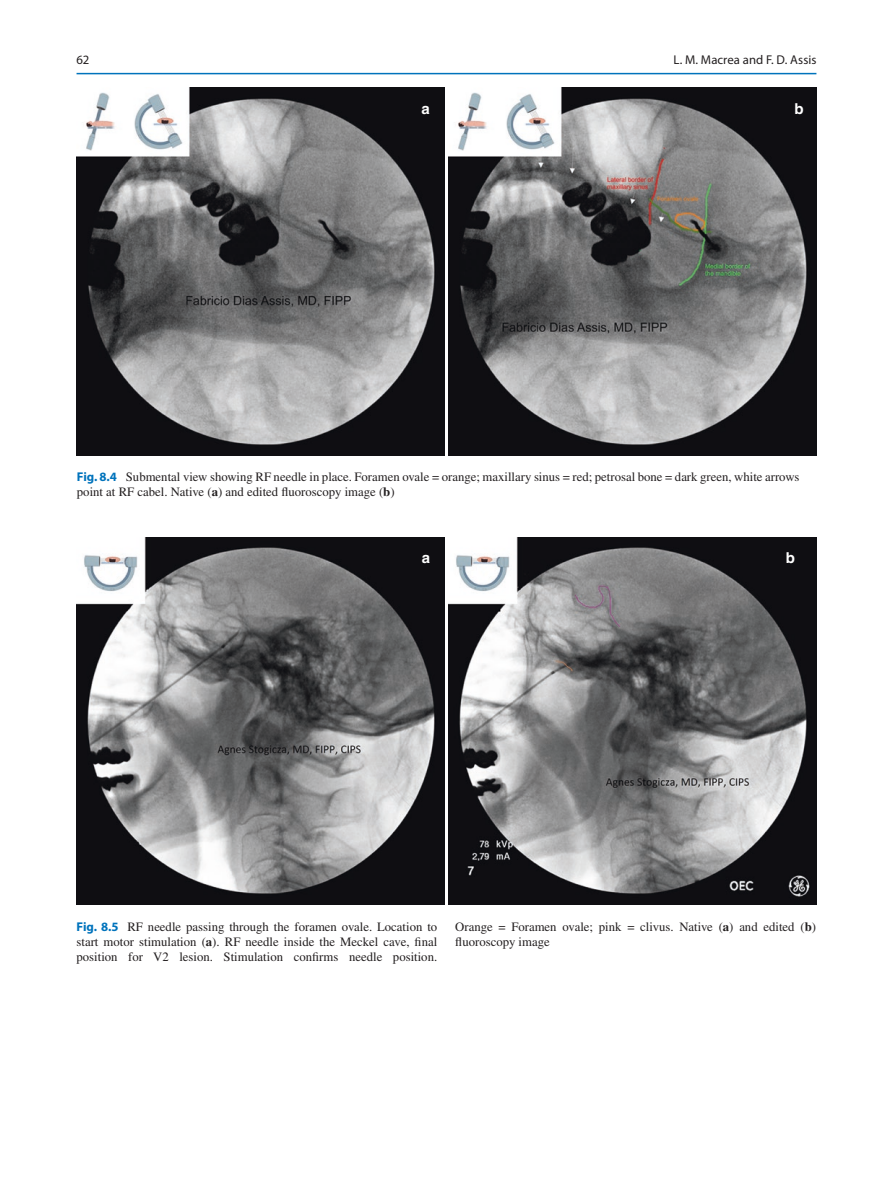
<style>
.page{position:relative;width:893px;height:1187px;background:#fff}
.page>*{position:absolute;margin:0;border:0;box-sizing:border-box;transform-origin:0 0}
.t1{font:15px "Helvetica Bold 2";color:#fff}
.t2{font:700 15px "Helvetica";color:#fff}
.t3{font:12.75px/15px "Times LT Std";color:#231f20}
.t4{font:12.75px "Myriad Pro Regular 2";letter-spacing:.005em;color:#231f20}
.t5{font:12.75px "Myriad Pro";color:#231f20}
.s1{font-family:"Myriad Pro";font-weight:700;color:#0073bc}
.s2{font-weight:700}
</style>
<div class="page">
<img style="left:77px;top:88px;width:368px;height:367px">
<img style="left:449px;top:88px;width:367px;height:367px">
<img style="left:77px;top:537px;width:367px;height:367px">
<img style="left:448px;top:537px;width:368px;height:367px">
<hr style="left:77px;top:73px;width:739px;height:1px;background:#0073bc">
<p class="t5" style="left:77px;top:52px;width:14px">62</p>
<p class="t4" style="left:673px;top:52px;width:145px">L. M. Macrea and F. D. Assis</p>
<p class="t1" style="left:421px;top:99px;width:10px">a</p>
<p class="t1" style="left:795px;top:99px;width:11px">b</p>
<p class="t3" style="left:77px;top:469px;width:724px"><span class="s1">Fig. 8.4</span> Submental view showing RF needle in place. Foramen ovale = orange; maxillary sinus = red; petrosal bone = dark green, white arrows point at RF cabel. Native (<span class="s2">a</span>) and edited fluoroscopy image (<span class="s2">b</span>)</p>
<p class="t2" style="left:422px;top:548px;width:10px">a</p>
<p class="t2" style="left:786px;top:548px;width:11px">b</p>
<p class="t3" style="left:77px;top:919px;width:362px;text-align:justify"><span class="s1">Fig. 8.5</span> RF needle passing through the foramen ovale. Location to start motor stimulation (<span class="s2">a</span>). RF needle inside the Meckel cave, final position for V2 lesion. Stimulation confirms needle position.</p>
<p class="t3" style="left:455px;top:918px;width:362px">Orange = Foramen ovale; pink = clivus. Native (<span class="s2">a</span>) and edited (<span class="s2">b</span>) fluoroscopy image</p>
</div>
